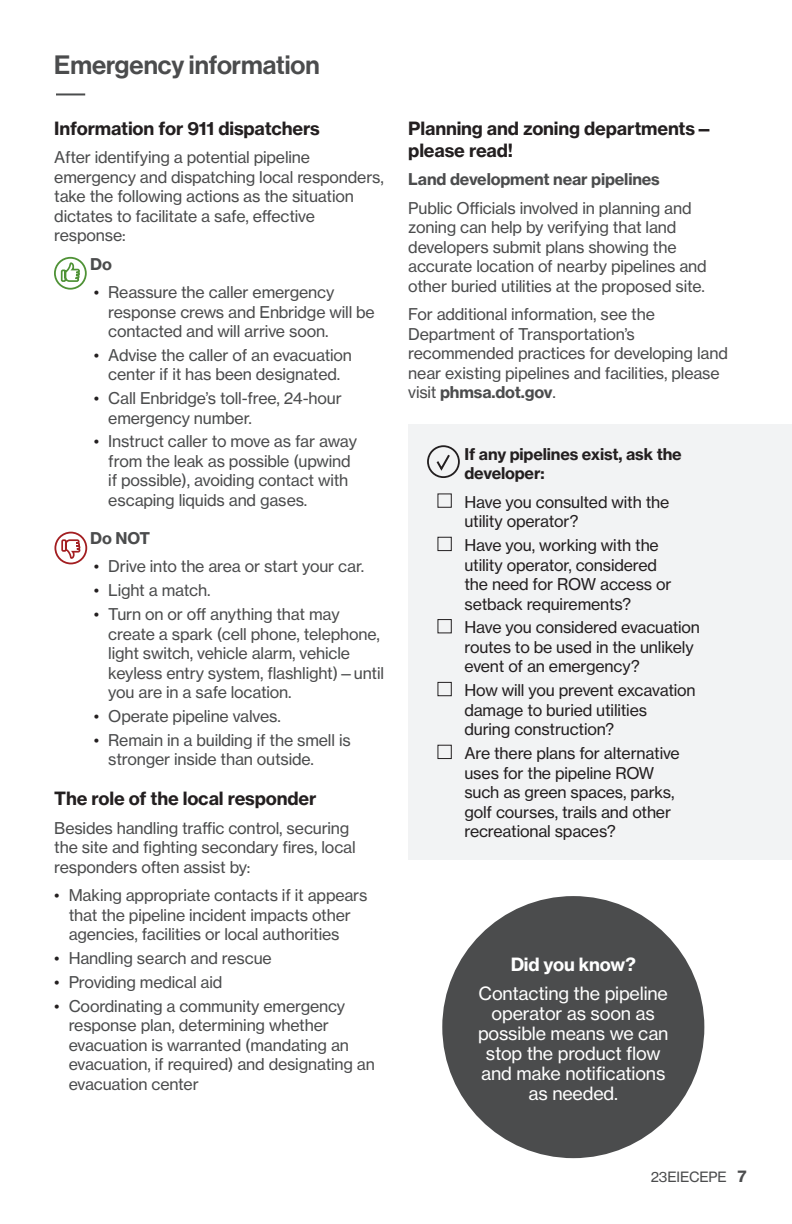
<style>
.page{position:relative;width:792px;height:1224px;background:#fff}
.page>*{position:absolute;margin:0;border:0;box-sizing:border-box;transform-origin:0 0}
.page_heading{font:26px "N Haas Grotesk DS Pro 65 Md";color:#4b4c4d}
.body_copy{font:18px/20px "N Haas Grotesk TX Pro 55 Rg";letter-spacing:-.01em;color:#fff;text-align:center}
.subhead{font:18px/22px "N Haas Grotesk TX Pro 75 Bd";letter-spacing:-.01em;color:#231f20}
.body_copy-2{font:18px "N Haas Grotesk TX Pro 75 Bd";letter-spacing:-.01em;color:#fff}
.body_copy-3{font:16px/19.6px "N Haas Grotesk TX Pro 55 Rg";letter-spacing:-.01em;color:#4b4c4d}
.bullets{font:16px/19.6px "N Haas Grotesk TX Pro 55 Rg";letter-spacing:-.01em;color:#231f20}
.body_copy-4{font:16px/19.6px "N Haas Grotesk TX Pro 75 Bd";letter-spacing:-.01em;color:#231f20}
.body_copy-5{font:16px "N Haas Grotesk TX Pro 75 Bd";letter-spacing:-.01em;color:#4b4c4d}
.t1{font:14px "N Haas Grotesk TX Pro 55 Rg";letter-spacing:-.01em;color:#4b4c4d}
.s1{color:#231f20}
.s2{font-family:"N Haas Grotesk TX Pro 75 Bd"}
.s3{font-family:"N Haas Grotesk TX Std 75 Bd";font-size:16px}
</style>
<div class="page">
<svg style="left:54px;top:532px;width:33px;height:32px"></svg>
<div style="left:408px;top:424px;width:384px;height:436px;background:#f2f3f4"></div>
<hr style="left:56px;top:93px;width:29px;height:2px;background:#4b4c4d">
<svg style="left:54px;top:257px;width:33px;height:33px"></svg>
<div style="left:437px;top:493px;width:15px;height:15px;border:1px solid #231f20"></div>
<div style="left:437px;top:537px;width:15px;height:14px;border:1px solid #231f20"></div>
<div style="left:437px;top:619px;width:15px;height:14px;border:1px solid #231f20"></div>
<div style="left:437px;top:682px;width:15px;height:14px;border:1px solid #231f20"></div>
<div style="left:437px;top:745px;width:15px;height:14px;border:1px solid #231f20"></div>
<svg style="left:427px;top:445px;width:33px;height:33px"></svg>
<div style="left:442px;top:896px;width:262px;height:262px;background:#4b4c4d;border-radius:50%"></div>
<p class="page_heading" style="left:54px;top:50px;width:267px">Emergency information</p>
<p class="subhead" style="left:54px;top:117px;width:267px">Information for 911 dispatchers</p>
<p class="body_copy-3" style="left:54px;top:147px;width:331px">After identifying a potential pipeline emergency and dispatching local responders, take the following actions as the situation dictates to facilitate a safe, effective response:</p>
<p class="body_copy-5" style="left:90px;top:254px;width:23px">Do</p>
<p class="body_copy-3" style="left:108px;top:282px;width:268px;text-indent:-14px"><span class="s1">•</span> Reassure the caller emergency response crews and Enbridge will be contacted and will arrive soon.</p>
<p class="body_copy-3" style="left:94px;top:345px;width:260px;text-align:center"><span class="s1">•</span> Advise the caller of an evacuation center if it has been designated.</p>
<p class="body_copy-3" style="left:108px;top:389px;width:235px;text-indent:-14px"><span class="s1">•</span> Call Enbridge’s toll-free, 24-hour emergency number.</p>
<p class="body_copy-3" style="left:108px;top:432px;width:250px;text-indent:-14px"><span class="s1">•</span> Instruct caller to move as far away from the leak as possible (upwind if possible), avoiding contact with escaping liquids and gases.</p>
<p class="body_copy-5" style="left:90px;top:528px;width:61px">Do NOT</p>
<p class="body_copy-3" style="left:94px;top:557px;width:272px"><span class="s1">•</span> Drive into the area or start your car.</p>
<p class="body_copy-3" style="left:94px;top:581px;width:118px"><span class="s1">•</span> Light a match.</p>
<p class="body_copy-3" style="left:108px;top:604px;width:277px;text-indent:-14px"><span class="s1">•</span> Turn on or off anything that may create a spark (cell phone, telephone, light switch, vehicle alarm, vehicle keyless entry system, flashlight)—until you are in a safe location.</p>
<p class="body_copy-3" style="left:94px;top:706px;width:188px"><span class="s1">•</span> Operate pipeline valves.</p>
<p class="body_copy-3" style="left:108px;top:730px;width:244px;text-indent:-14px"><span class="s1">•</span> Remain in a building if the smell is stronger inside than outside.</p>
<p class="subhead" style="left:54px;top:788px;width:264px">The role of the local responder</p>
<p class="body_copy-3" style="left:54px;top:818px;width:303px">Besides handling traffic control, securing the site and fighting secondary fires, local responders often assist by:</p>
<p class="body_copy-3" style="left:69px;top:886px;width:300px;text-indent:-14px"><span class="s1">•</span> Making appropriate contacts if it appears that the pipeline incident impacts other agencies, facilities or local authorities</p>
<p class="body_copy-3" style="left:54px;top:948px;width:219px"><span class="s1">•</span> Handling search and rescue</p>
<p class="body_copy-3" style="left:54px;top:972px;width:170px"><span class="s1">•</span> Providing medical aid</p>
<p class="body_copy-3" style="left:69px;top:996px;width:308px;text-indent:-14px"><span class="s1">•</span> Coordinating a community emergency response plan, determining whether evacuation is warranted (mandating an evacuation, if required) and designating an evacuation center</p>
<p class="subhead" style="left:408px;top:117px;width:306px">Planning and zoning departments— please read!</p>
<p class="body_copy-5" style="left:408px;top:169px;width:253px">Land development near pipelines</p>
<p class="body_copy-3" style="left:408px;top:198px;width:300px">Public Officials involved in planning and zoning can help by verifying that land developers submit plans showing the accurate location of nearby pipelines and other buried utilities at the proposed site.</p>
<p class="body_copy-3" style="left:408px;top:304px;width:321px">For additional information, see the Department of Transportation’s recommended practices for developing land near existing pipelines and facilities, please visit <span class="s2">phmsa.dot.gov</span>.</p>
<p class="body_copy-4" style="left:464px;top:444px;width:219px">If any pipelines exist, ask the developer:</p>
<p class="bullets" style="left:464px;top:492px;width:206px">Have you consulted with the utility operator?</p>
<p class="bullets" style="left:464px;top:535px;width:209px">Have you, working with the utility operator, considered the need for ROW access or setback requirements?</p>
<p class="bullets" style="left:464px;top:618px;width:237px">Have you considered evacuation routes to be used in the unlikely event of an emergency?</p>
<p class="bullets" style="left:464px;top:681px;width:233px">How will you prevent excavation damage to buried utilities during construction?</p>
<p class="bullets" style="left:464px;top:743px;width:217px">Are there plans for alternative uses for the pipeline ROW such as green spaces, parks, golf courses, trails and other recreational spaces?</p>
<p class="body_copy-2" style="left:511px;top:953px;width:127px">Did you know?</p>
<p class="body_copy" style="left:478px;top:984px;width:192px">Contacting the pipeline operator as soon as possible means we can stop the product flow and make notifications as needed.</p>
<p class="t1" style="left:651px;top:1169px;width:98px">23EIECEPE <span class="s3">7</span></p>
</div>
